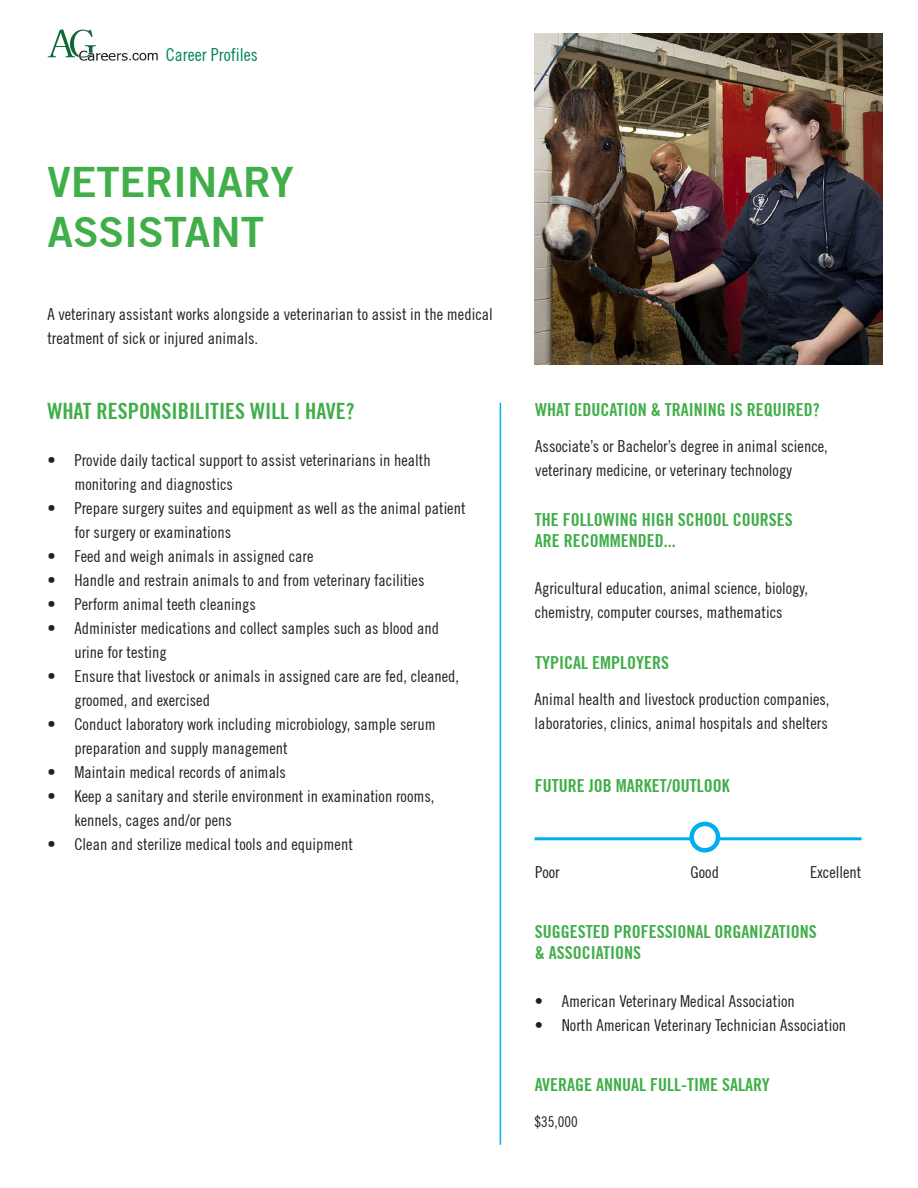
<style>
.page{position:relative;width:918px;height:1188px;background:#fff}
.page>*{position:absolute;margin:0;border:0;box-sizing:border-box;transform-origin:0 0}
.t1{font:700 42px "Trade Gothic No.2";color:#40ae49}
.t2{font:700 condensed 22.5px "Trade Gothic No.20";color:#40ae49}
.t3{font:700 condensed 18px/21.6px "Trade Gothic No.20";color:#40ae49}
.t4{font:condensed 18px "Trade Gothic No.18";color:#008457}
.t5{font:condensed 16.5px/24px "Trade Gothic No.18";color:#231f20}
.t6{font:condensed 15px "Trade Gothic No.18";color:#231f20}
</style>
<div class="page">
<img style="left:535px;top:33px;width:348px;height:331px">
<svg style="left:48px;top:29px;width:110px;height:32px"></svg>
<hr style="left:535px;top:837px;width:327px;height:3px;background:#00aeef">
<svg style="left:692px;top:824px;width:26px;height:26px"></svg>
<div style="left:689px;top:822px;width:31px;height:31px;border:4px solid #00aeef;border-radius:50%"></div>
<hr style="left:500px;top:403px;width:1px;height:742px;background:#00aeef">
<p class="t4" style="left:166px;top:44px;width:93px">Career Profiles</p>
<p class="t1" style="left:47px;top:156px;width:248px">VETERINARY</p>
<p class="t1" style="left:47px;top:206px;width:218px">ASSISTANT</p>
<p class="t5" style="left:47px;top:302px;width:447px">A veterinary assistant works alongside a veterinarian to assist in the medical treatment of sick or injured animals.</p>
<p class="t2" style="left:47px;top:397px;width:309px">WHAT RESPONSIBILITIES WILL I HAVE?</p>
<p class="t3" style="left:535px;top:398px;width:286px">WHAT EDUCATION &amp; TRAINING IS REQUIRED?</p>
<p class="t5" style="left:535px;top:434px;width:294px">Associate’s or Bachelor’s degree in animal science, veterinary medicine, or veterinary technology</p>
<p class="t3" style="left:535px;top:508px;width:259px">THE FOLLOWING HIGH SCHOOL COURSES</p>
<p class="t3" style="left:535px;top:530px;width:142px">ARE RECOMMENDED...</p>
<p class="t5" style="left:535px;top:576px;width:275px">Agricultural education, animal science, biology, chemistry, computer courses, mathematics</p>
<p class="t3" style="left:535px;top:651px;width:135px">TYPICAL EMPLOYERS</p>
<p class="t5" style="left:535px;top:687px;width:297px">Animal health and livestock production companies, laboratories, clinics, animal hospitals and shelters</p>
<p class="t5" style="left:74px;top:448px;width:358px;text-indent:-27px">• Provide daily tactical support to assist veterinarians in health monitoring and diagnostics</p>
<p class="t5" style="left:74px;top:496px;width:393px;text-indent:-27px">• Prepare surgery suites and equipment as well as the animal patient for surgery or examinations</p>
<p class="t5" style="left:47px;top:544px;width:268px">• Feed and weigh animals in assigned care</p>
<p class="t5" style="left:47px;top:568px;width:379px">• Handle and restrain animals to and from veterinary facilities</p>
<p class="t5" style="left:47px;top:592px;width:210px">• Perform animal teeth cleanings</p>
<p class="t5" style="left:74px;top:616px;width:366px;text-indent:-27px">• Administer medications and collect samples such as blood and urine for testing</p>
<p class="t5" style="left:74px;top:664px;width:386px;text-indent:-27px">• Ensure that livestock or animals in assigned care are fed, cleaned, groomed, and exercised</p>
<p class="t5" style="left:74px;top:712px;width:363px;text-indent:-27px">• Conduct laboratory work including microbiology, sample serum preparation and supply management</p>
<p class="t5" style="left:47px;top:760px;width:240px">• Maintain medical records of animals</p>
<p class="t5" style="left:74px;top:784px;width:362px;text-indent:-27px">• Keep a sanitary and sterile environment in examination rooms, kennels, cages and/or pens</p>
<p class="t5" style="left:47px;top:832px;width:307px">• Clean and sterilize medical tools and equipment</p>
<p class="t3" style="left:535px;top:775px;width:196px">FUTURE JOB MARKET/OUTLOOK</p>
<p class="t5" style="left:535px;top:860px;width:26px">Poor</p>
<p class="t5" style="left:691px;top:860px;width:30px">Good</p>
<p class="t5" style="left:810px;top:860px;width:53px">Excellent</p>
<p class="t3" style="left:535px;top:921px;width:284px">SUGGESTED PROFESSIONAL ORGANIZATIONS &amp; ASSOCIATIONS</p>
<p class="t5" style="left:535px;top:989px;width:262px">• American Veterinary Medical Association</p>
<p class="t5" style="left:535px;top:1013px;width:313px">• North American Veterinary Technician Association</p>
<p class="t3" style="left:535px;top:1074px;width:236px">AVERAGE ANNUAL FULL-TIME SALARY</p>
<p class="t6" style="left:534px;top:1113px;width:45px">$35,000</p>
</div>
